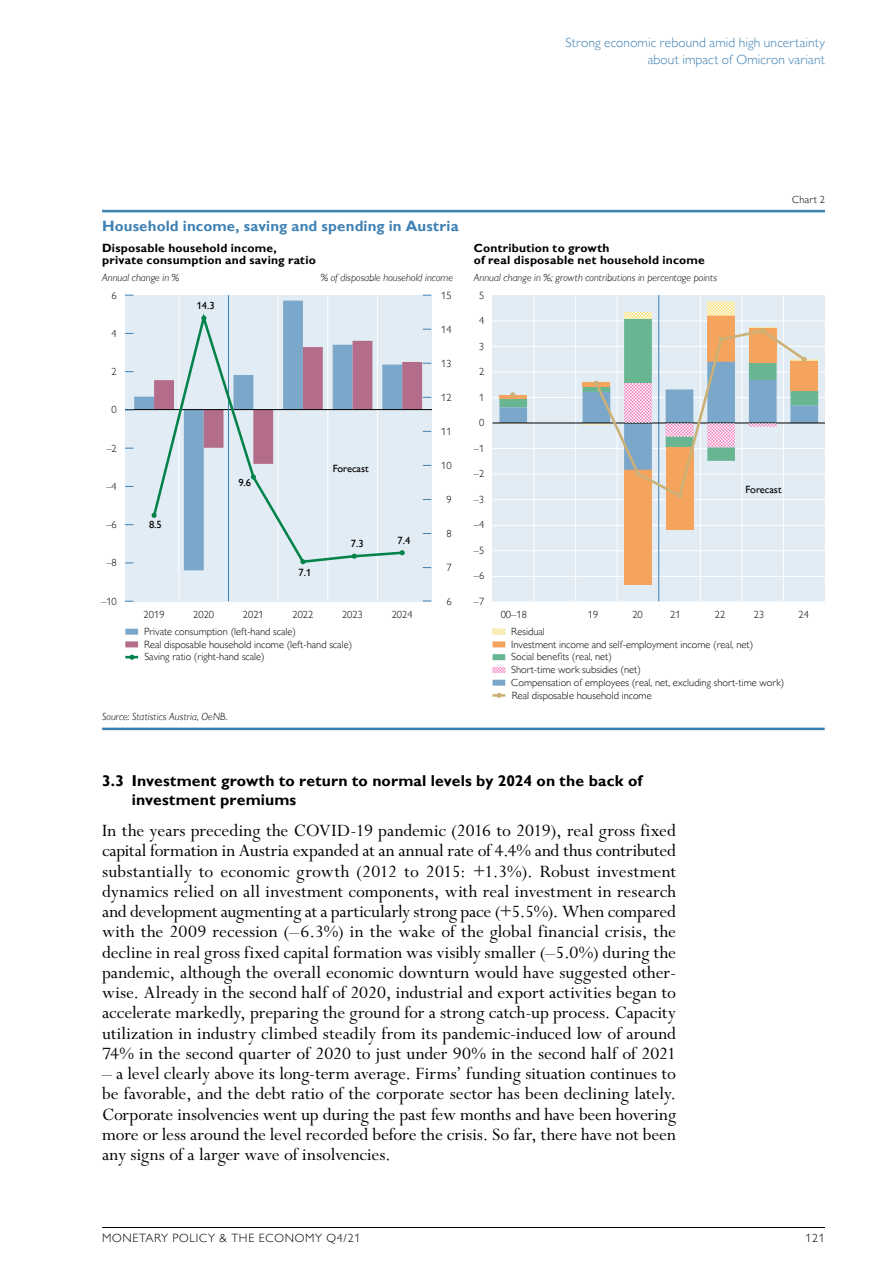
<style>
.page{position:relative;width:893px;height:1263px;background:#fff}
.page>*{position:absolute;margin:0;border:0;box-sizing:border-box;transform-origin:0 0}
.t1{font:19.5px/20.2px "Perpetua Std";letter-spacing:-.005em;color:#000;text-align:justify}
.t2{font:700 15.75px/19.5px "Gill Sans MT Pro";letter-spacing:.005em;color:#000}
.t3{font:700 15px "Gill Sans MT Pro";letter-spacing:.01em;color:#4081b3}
.t4{font:300 13.5px/16.5px "Gill Sans MT Pro";letter-spacing:.01em;color:#4081b3;text-align:right}
.t5{font:700 12px/12.8px "Gill Sans MT Pro";letter-spacing:.02em;color:#000}
.t6{font:300 12px "Gill Sans MT Pro";letter-spacing:.06em;color:#000}
.t7{font:300 10.5px/12.8px "Gill Sans MT Pro";color:#000}
.t8{font:italic 300 10.5px "Gill Sans MT Pro";letter-spacing:.01em;color:#000}
.t9{font:500 10.5px "Gill Sans MT Pro";color:#000}
</style>
<div class="page">
<hr style="left:102px;top:1227px;width:723px;height:1px;background:#000">
<hr style="left:102px;top:210px;width:723px;height:2px;background:#4081b3">
<hr style="left:102px;top:728px;width:723px;height:2px;background:#4081b3">
<div style="left:125px;top:629px;width:13px;height:6px;background:#7aa7ca"></div>
<div style="left:125px;top:641px;width:13px;height:6px;background:#b36c89"></div>
<div style="left:493px;top:641px;width:12px;height:6px;background:#f4a45d"></div>
<div style="left:493px;top:654px;width:12px;height:6px;background:#68b592"></div>
<div style="left:493px;top:680px;width:12px;height:6px;background:#7aa7ca"></div>
<div style="left:125px;top:295px;width:306px;height:306px;background:#e2ecf4"></div>
<hr style="left:377px;top:295px;width:1px;height:306px;background:#fff">
<hr style="left:327px;top:295px;width:1px;height:306px;background:#fff">
<hr style="left:278px;top:295px;width:1px;height:306px;background:#fff">
<hr style="left:178px;top:295px;width:1px;height:306px;background:#fff">
<svg style="left:134px;top:301px;width:170px;height:269px"></svg>
<div style="left:492px;top:295px;width:333px;height:307px;background:#e2ecf4"></div>
<hr style="left:492px;top:320px;width:333px;height:1px;background:#fff">
<hr style="left:492px;top:346px;width:333px;height:1px;background:#fff">
<hr style="left:492px;top:371px;width:333px;height:1px;background:#fff">
<hr style="left:492px;top:397px;width:333px;height:1px;background:#fff">
<hr style="left:492px;top:448px;width:333px;height:1px;background:#fff">
<hr style="left:492px;top:474px;width:333px;height:1px;background:#fff">
<hr style="left:492px;top:499px;width:333px;height:1px;background:#fff">
<hr style="left:492px;top:525px;width:333px;height:1px;background:#fff">
<hr style="left:492px;top:550px;width:333px;height:1px;background:#fff">
<hr style="left:492px;top:576px;width:333px;height:1px;background:#fff">
<hr style="left:492px;top:601px;width:333px;height:1px;background:#fff">
<hr style="left:783px;top:295px;width:1px;height:306px;background:#fff">
<hr style="left:741px;top:295px;width:1px;height:306px;background:#fff">
<hr style="left:700px;top:295px;width:1px;height:306px;background:#fff">
<hr style="left:617px;top:295px;width:1px;height:306px;background:#fff">
<hr style="left:575px;top:295px;width:1px;height:306px;background:#fff">
<hr style="left:534px;top:295px;width:1px;height:306px;background:#fff">
<div style="left:624px;top:470px;width:28px;height:115px;background:#f4a45d"></div>
<div style="left:666px;top:447px;width:27px;height:82px;background:#f4a45d"></div>
<hr style="left:125px;top:409px;width:307px;height:1px;background:#000">
<svg style="left:405px;top:362px;width:26px;height:104px"></svg>
<hr style="left:228px;top:295px;width:1px;height:306px;background:#4081b3">
<svg style="left:151px;top:308px;width:254px;height:256px"></svg>
<svg style="left:493px;top:629px;width:12px;height:6px"></svg>
<hr style="left:658px;top:295px;width:1px;height:306px;background:#4081b3">
<hr style="left:492px;top:423px;width:333px;height:1px;background:#000">
<svg style="left:493px;top:667px;width:12px;height:6px"></svg>
<svg style="left:499px;top:302px;width:319px;height:197px"></svg>
<svg style="left:152px;top:513px;width:5px;height:5px"></svg>
<svg style="left:201px;top:316px;width:5px;height:5px"></svg>
<svg style="left:251px;top:474px;width:5px;height:5px"></svg>
<svg style="left:300px;top:559px;width:5px;height:5px"></svg>
<svg style="left:400px;top:550px;width:5px;height:5px"></svg>
<svg style="left:352px;top:554px;width:5px;height:5px"></svg>
<svg style="left:125px;top:655px;width:13px;height:5px"></svg>
<svg style="left:493px;top:693px;width:12px;height:5px"></svg>
<p class="t4" style="left:566px;top:34px;width:261px">Strong economic rebound amid high uncertainty about impact of Omicron variant</p>
<p class="t3" style="left:102px;top:217px;width:358px">Household income, saving and spending in Austria</p>
<p class="t5" style="left:102px;top:241px;width:215px">Disposable household income, private consumption and saving ratio</p>
<p class="t7" style="left:112px;top:288px;width:7px">6</p>
<p class="t7" style="left:112px;top:327px;width:7px">4</p>
<p class="t7" style="left:112px;top:365px;width:7px">2</p>
<p class="t7" style="left:112px;top:403px;width:7px">0</p>
<p class="t7" style="left:106px;top:441px;width:12px">–2</p>
<p class="t7" style="left:106px;top:480px;width:12px">–4</p>
<p class="t7" style="left:106px;top:518px;width:12px">–6</p>
<p class="t7" style="left:106px;top:556px;width:12px">–8</p>
<p class="t7" style="left:101px;top:594px;width:17px">–10</p>
<p class="t8" style="left:102px;top:272px;width:78px">Annual change in %</p>
<p class="t8" style="left:321px;top:272px;width:134px">% of disposable household income</p>
<p class="t7" style="left:441px;top:288px;width:12px">15</p>
<p class="t7" style="left:441px;top:322px;width:12px">14</p>
<p class="t7" style="left:441px;top:357px;width:12px">13</p>
<p class="t7" style="left:441px;top:391px;width:12px">12</p>
<p class="t7" style="left:441px;top:425px;width:12px">11</p>
<p class="t7" style="left:441px;top:459px;width:12px">10</p>
<p class="t7" style="left:446px;top:493px;width:7px">9</p>
<p class="t7" style="left:446px;top:527px;width:7px">8</p>
<p class="t7" style="left:446px;top:561px;width:7px">7</p>
<p class="t7" style="left:446px;top:595px;width:7px">6</p>
<p class="t9" style="left:197px;top:299px;width:19px">14.3</p>
<p class="t9" style="left:333px;top:462px;width:38px">Forecast</p>
<p class="t9" style="left:238px;top:477px;width:14px">9.6</p>
<p class="t9" style="left:149px;top:518px;width:14px">8.5</p>
<p class="t9" style="left:351px;top:537px;width:14px">7.3</p>
<p class="t9" style="left:398px;top:534px;width:14px">7.4</p>
<p class="t9" style="left:299px;top:567px;width:14px">7.1</p>
<p class="t5" style="left:474px;top:241px;width:233px">Contribution to growth<br>of real disposable net household income</p>
<p class="t7" style="left:479px;top:288px;width:7px">5</p>
<p class="t7" style="left:479px;top:314px;width:7px">4</p>
<p class="t7" style="left:479px;top:339px;width:7px">3</p>
<p class="t7" style="left:479px;top:365px;width:7px">2</p>
<p class="t7" style="left:479px;top:390px;width:7px">1</p>
<p class="t7" style="left:479px;top:416px;width:7px">0</p>
<p class="t7" style="left:474px;top:442px;width:12px">–1</p>
<p class="t7" style="left:474px;top:467px;width:12px">–2</p>
<p class="t7" style="left:474px;top:493px;width:12px">–3</p>
<p class="t7" style="left:474px;top:518px;width:12px">–4</p>
<p class="t7" style="left:474px;top:544px;width:12px">–5</p>
<p class="t7" style="left:474px;top:569px;width:12px">–6</p>
<p class="t7" style="left:474px;top:595px;width:12px">–7</p>
<p class="t8" style="left:474px;top:272px;width:245px">Annual change in %; growth contributions in percentage points</p>
<p class="t7" style="left:792px;top:193px;width:34px">Chart 2</p>
<p class="t9" style="left:745px;top:483px;width:38px">Forecast</p>
<p class="t7" style="left:144px;top:608px;width:22px">2019</p>
<p class="t7" style="left:193px;top:608px;width:22px">2020</p>
<p class="t7" style="left:243px;top:608px;width:22px">2021</p>
<p class="t7" style="left:292px;top:608px;width:22px">2022</p>
<p class="t7" style="left:342px;top:608px;width:22px">2023</p>
<p class="t7" style="left:392px;top:608px;width:22px">2024</p>
<p class="t7" style="left:501px;top:608px;width:28px">00–18</p>
<p class="t7" style="left:588px;top:608px;width:12px">19</p>
<p class="t7" style="left:632px;top:608px;width:12px">20</p>
<p class="t7" style="left:670px;top:608px;width:12px">21</p>
<p class="t7" style="left:715px;top:608px;width:12px">22</p>
<p class="t7" style="left:754px;top:608px;width:12px">23</p>
<p class="t7" style="left:798px;top:608px;width:12px">24</p>
<p class="t7" style="left:144px;top:625px;width:210px">Private consumption (left-hand scale)<br>Real disposable household income (left-hand scale)<br>Saving ratio (right-hand scale)</p>
<p class="t7" style="left:511px;top:625px;width:275px">Residual<br>Investment income and self-employment income (real, net)<br>Social benefits (real, net)<br>Short-time work subsidies (net)<br>Compensation of employees (real, net, excluding short-time work)<br>Real disposable household income</p>
<p class="t8" style="left:102px;top:710px;width:127px">Source: Statistics Austria, OeNB.</p>
<p class="t2" style="left:132px;top:770px;width:512px;text-indent:-30px">3.3 Investment growth to return to normal levels by 2024 on the back of investment premiums</p>
<p class="t1" style="left:102px;top:821px;width:576px">In the years preceding the COVID-19 pandemic (2016 to 2019), real gross fixed capital formation in Austria expanded at an annual rate of 4.4% and thus contributed substantially to economic growth (2012 to 2015: +1.3%). Robust investment dynamics relied on all investment components, with real investment in research and development augmenting at a particularly strong pace (+5.5%). When compared with the 2009 recession (–6.3%) in the wake of the global financial crisis, the decline in real gross fixed capital formation was visibly smaller (–5.0%) during the pandemic, although the overall economic downturn would have suggested other&shy;wise. Already in the second half of 2020, industrial and export activities began to accelerate markedly, preparing the ground for a strong catch-up process. Capacity utilization in industry climbed steadily from its pandemic-induced low of around 74% in the second quarter of 2020 to just under 90% in the second half of 2021</p>
<p class="t1" style="left:102px;top:1064px;width:576px">– a level clearly above its long-term average. Firms’ funding situation continues to be favorable, and the debt ratio of the corporate sector has been declining lately.<br>Corporate insolvencies went up during the past few months and have been hovering more or less around the level recorded before the crisis. So far, there have not been any signs of a larger wave of insolvencies.</p>
<p class="t6" style="left:102px;top:1231px;width:260px">MONETARY POLICY &amp; THE ECONOMY Q4/21</p>
<p class="t6" style="left:805px;top:1231px;width:21px">121</p>
</div>
